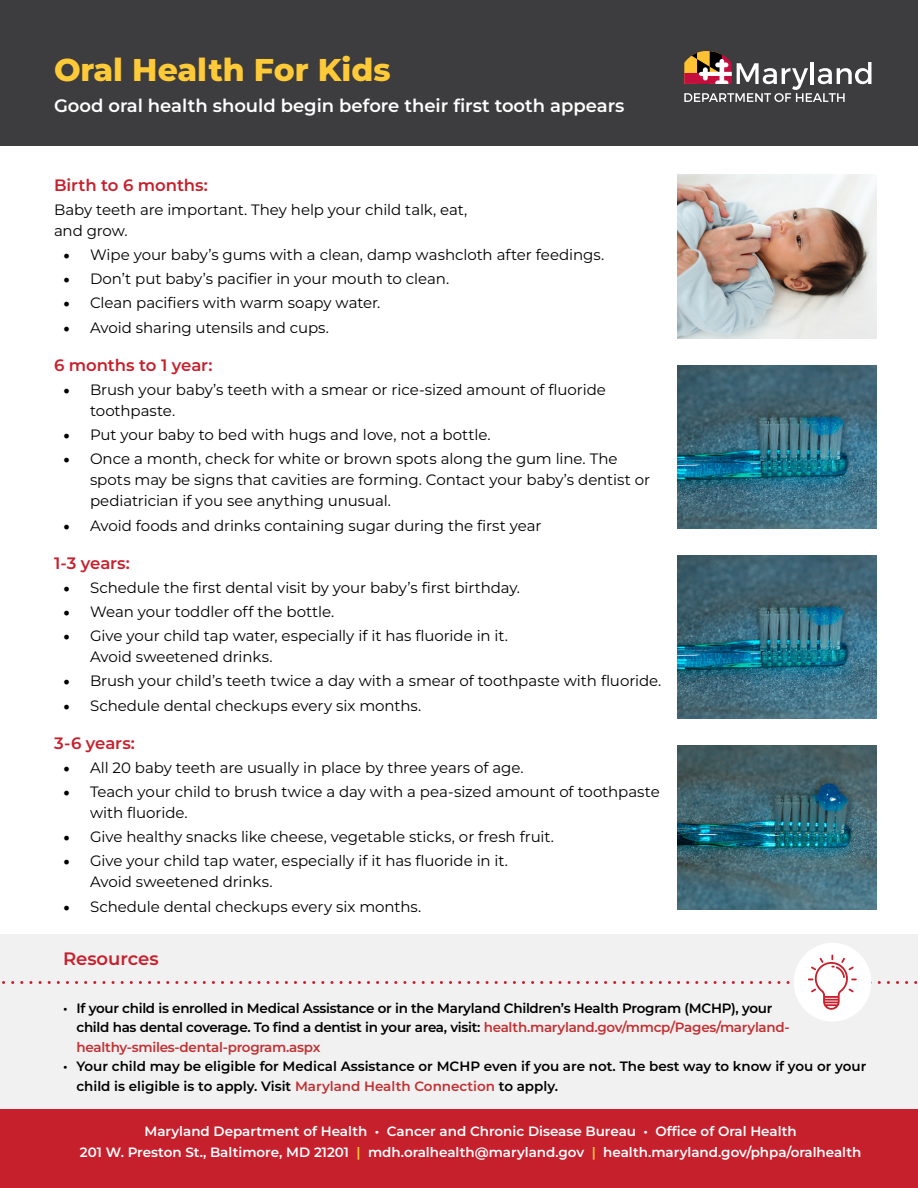
<style>
.page{position:relative;width:918px;height:1188px;background:#fff}
.page>*{position:absolute;margin:0;border:0;box-sizing:border-box;transform-origin:0 0}
.t1{font:800 31.5px "Montserrat";color:#ffca38}
.t2{font:600 18px "Montserrat";color:#fff}
.t3{font:600 18px "Montserrat";color:#c7202d}
.t4{font:600 16.5px "Montserrat";letter-spacing:-.01em;color:#c7202d}
.t5{font:15px/21px "Montserrat";letter-spacing:-.005em;color:#000}
.t6{font:600 13.5px/19.5px "Montserrat";letter-spacing:-.02em;color:#000}
.t7{font:600 13.5px/21px "Montserrat";color:#fff;text-align:center}
.t8{font:600 13.5px/19.5px "Montserrat";color:#000}
.s1{font-family:"Minion Pro";font-size:18px}
.s2{color:#c23032}
.s3{color:#ffca38}
</style>
<div class="page">
<div style="left:0;top:0;width:918px;height:146px;background:#3d3c3e"></div>
<svg style="left:684px;top:51px;width:188px;height:51px"></svg>
<div style="left:0;top:1107px;width:918px;height:81px;background:#c7202d"></div>
<div style="left:0;top:934px;width:918px;height:175px;background:#f1f1f2"></div>
<img style="left:677px;top:175px;width:200px;height:164px">
<img style="left:677px;top:365px;width:200px;height:164px">
<img style="left:677px;top:555px;width:200px;height:164px">
<img style="left:677px;top:745px;width:200px;height:164px">
<svg style="left:2px;top:943px;width:916px;height:78px"></svg>
<h1 class="t1" style="left:54px;top:49px;width:338px">Oral Health For Kids</h1>
<p class="t2" style="left:54px;top:94px;width:572px">Good oral health should begin before their first tooth appears</p>
<p class="t4" style="left:54px;top:174px;width:155px">Birth to 6 months:</p>
<p class="t5" style="left:54px;top:199px;width:415px">Baby teeth are important. They help your child talk, eat, and grow.</p>
<p class="t5" style="left:63px;top:244px;width:543px"><span class="s1">•</span> Wipe your baby’s gums with a clean, damp washcloth after feedings.</p>
<p class="t5" style="left:63px;top:268px;width:388px"><span class="s1">•</span> Don’t put baby’s pacifier in your mouth to clean.</p>
<p class="t5" style="left:63px;top:292px;width:319px"><span class="s1">•</span> Clean pacifiers with warm soapy water.</p>
<p class="t5" style="left:63px;top:317px;width:268px"><span class="s1">•</span> Avoid sharing utensils and cups.</p>
<p class="t4" style="left:54px;top:354px;width:160px">6 months to 1 year:</p>
<p class="t5" style="left:90px;top:379px;width:517px;text-indent:-27px"><span class="s1">•</span> Brush your baby’s teeth with a smear or rice-sized amount of fluoride toothpaste.</p>
<p class="t5" style="left:63px;top:424px;width:429px"><span class="s1">•</span> Put your baby to bed with hugs and love, not a bottle.</p>
<p class="t5" style="left:90px;top:448px;width:562px;text-indent:-27px"><span class="s1">•</span> Once a month, check for white or brown spots along the gum line. The spots may be signs that cavities are forming. Contact your baby’s dentist or pediatrician if you see anything unusual.</p>
<p class="t5" style="left:63px;top:515px;width:480px"><span class="s1">•</span> Avoid foods and drinks containing sugar during the first year</p>
<p class="t4" style="left:54px;top:552px;width:77px">1-3 years:</p>
<p class="t5" style="left:63px;top:577px;width:459px"><span class="s1">•</span> Schedule the first dental visit by your baby’s first birthday.</p>
<p class="t5" style="left:63px;top:601px;width:273px"><span class="s1">•</span> Wean your toddler off the bottle.</p>
<p class="t5" style="left:90px;top:625px;width:420px;text-indent:-27px"><span class="s1">•</span> Give your child tap water, especially if it has fluoride in it.<br>Avoid sweetened drinks.</p>
<p class="t5" style="left:63px;top:670px;width:600px"><span class="s1">•</span> Brush your child’s teeth twice a day with a smear of toothpaste with fluoride.</p>
<p class="t5" style="left:63px;top:695px;width:360px"><span class="s1">•</span> Schedule dental checkups every six months.</p>
<p class="t4" style="left:54px;top:732px;width:83px">3-6 years:</p>
<p class="t5" style="left:63px;top:757px;width:462px"><span class="s1">•</span> All 20 baby teeth are usually in place by three years of age.</p>
<p class="t5" style="left:90px;top:781px;width:571px;text-indent:-27px"><span class="s1">•</span> Teach your child to brush twice a day with a pea-sized amount of toothpaste with fluoride.</p>
<p class="t5" style="left:63px;top:826px;width:493px"><span class="s1">•</span> Give healthy snacks like cheese, vegetable sticks, or fresh fruit.</p>
<p class="t5" style="left:90px;top:850px;width:420px;text-indent:-27px"><span class="s1">•</span> Give your child tap water, especially if it has fluoride in it.<br>Avoid sweetened drinks.</p>
<p class="t5" style="left:63px;top:896px;width:360px"><span class="s1">•</span> Schedule dental checkups every six months.</p>
<p class="t3" style="left:63px;top:946px;width:97px">Resources</p>
<p class="t6" style="left:76px;top:998px;width:715px;text-indent:-14px">• If your child is enrolled in Medical Assistance or in the Maryland Children’s Health Program (MCHP), your child has dental coverage. To find a dentist in your area, visit: <span class="s2">health.maryland.gov/mmcp/Pages/maryland&shy;healthy-smiles-dental-program.aspx</span></p>
<p class="t8" style="left:76px;top:1056px;width:791px;text-indent:-14px">• Your child may be eligible for Medical Assistance or MCHP even if you are not. The best way to know if you or your child is eligible is to apply. Visit <span class="s2">Maryland Health Connection</span> to apply.</p>
<p class="t7" style="left:80px;top:1121px;width:783px">Maryland Department of Health • Cancer and Chronic Disease Bureau • Office of Oral Health<br>201 W. Preston St., Baltimore, MD 21201 <span class="s3">|</span> mdh.oralhealth@maryland.gov <span class="s3">|</span> health.maryland.gov/phpa/oralhealth</p>
</div>
